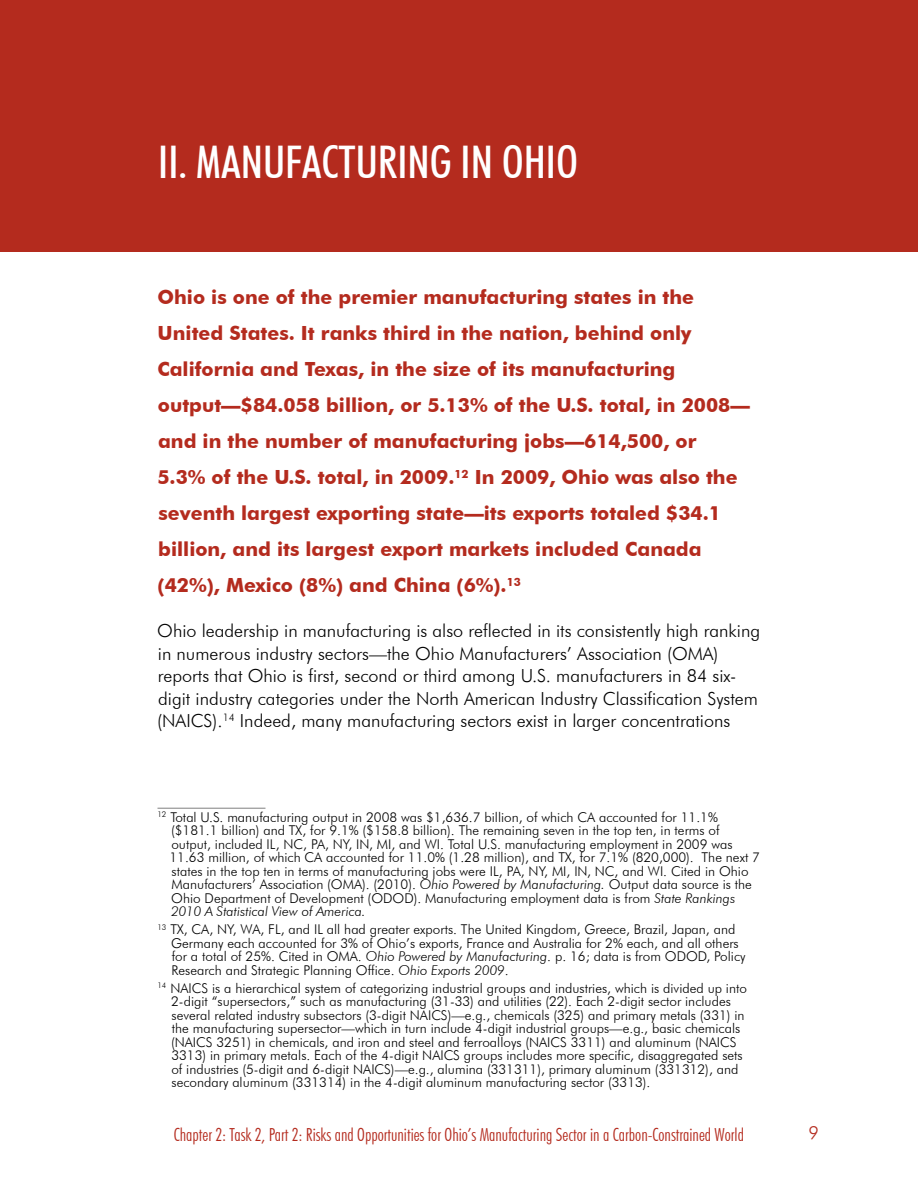
<style>
.page{position:relative;width:918px;height:1188px;background:#fff}
.page>*{position:absolute;margin:0;border:0;box-sizing:border-box;transform-origin:0 0}
.t1{font:500 condensed 45px "Futura BT";color:#fff}
.t2{font:700 19.5px/36px "Futura BT";color:#b42b1e}
.t3{font:300 18px/22.5px "Futura BT";color:#000}
.t4{font:300 condensed 18px "Futura BT";color:#b42b1e}
.t5{font:300 18px "Futura BT";color:#b42b1e}
.t6{font:300 13.5px/13.5px "Futura BT";color:#000}
.s1{font-style:italic}
</style>
<div class="page">
<div style="left:0;top:0;width:918px;height:252px;background:#b42b1e"></div>
<hr style="left:158px;top:808px;width:108px;height:1px;background:#808080">
<h1 class="t1" style="left:158px;top:135px;width:417px">II. MANUFACTURING IN OHIO</h1>
<p class="t2" style="left:157px;top:279px;width:594px">Ohio is one of the premier manufacturing states in the United States. It ranks third in the nation, behind only California and Texas, in the size of its manufacturing output—$84.058 billion, or 5.13% of the U.S. total, in 2008— and in the number of manufacturing jobs—614,500, or<br>5.3% of the U.S. total, in 2009.<sup>12</sup> In 2009, Ohio was also the seventh largest exporting state—its exports totaled $34.1 billion, and its largest export markets included Canada (42%), Mexico (8%) and China (6%).<sup>13</sup></p>
<p class="t3" style="left:157px;top:619px;width:604px">Ohio leadership in manufacturing is also reflected in its consistently high ranking in numerous industry sectors—the Ohio Manufacturers’ Association (OMA) reports that Ohio is first, second or third among U.S. manufacturers in 84 six&shy;digit industry categories under the North American Industry Classification System (NAICS).<sup>14</sup> Indeed, many manufacturing sectors exist in larger concentrations</p>
<p class="t6" style="left:169px;top:810px;width:592px;text-indent:-12px"><sup>12</sup> Total U.S. manufacturing output in 2008 was $1,636.7 billion, of which CA accounted for 11.1% ($181.1 billion) and TX, for 9.1% ($158.8 billion). The remaining seven in the top ten, in terms of output, included IL, NC, PA, NY, IN, MI, and WI. Total U.S. manufacturing employment in 2009 was 11.63 million, of which CA accounted for 11.0% (1.28 million), and TX, for 7.1% (820,000). The next 7 states in the top ten in terms of manufacturing jobs were IL, PA, NY, MI, IN, NC, and WI. Cited in Ohio Manufacturers’ Association (OMA). (2010). <span class="s1">Ohio Powered by Manufacturing.</span> Output data source is the Ohio Department of Development (ODOD). Manufacturing employment data is from <span class="s1">State Rankings 2010 A Statistical View of America.</span></p>
<p class="t6" style="left:171px;top:923px;width:576px;text-indent:-14px"><sup>13</sup> TX, CA, NY, WA, FL, and IL all had greater exports. The United Kingdom, Greece, Brazil, Japan, and Germany each accounted for 3% of Ohio’s exports, France and Australia for 2% each, and all others for a total of 25%. Cited in OMA. <span class="s1">Ohio Powered by Manufacturing</span>. p. 16; data is from ODOD, Policy Research and Strategic Planning Office. <span class="s1">Ohio Exports 2009</span>.</p>
<p class="t6" style="left:171px;top:981px;width:577px;text-indent:-14px"><sup>14</sup> NAICS is a hierarchical system of categorizing industrial groups and industries, which is divided up into 2-digit “supersectors,” such as manufacturing (31-33) and utilities (22). Each 2-digit sector includes several related industry subsectors (3-digit NAICS)—e.g., chemicals (325) and primary metals (331) in the manufacturing supersector—which in turn include 4-digit industrial groups—e.g., basic chemicals (NAICS 3251) in chemicals, and iron and steel and ferroalloys (NAICS 3311) and aluminum (NAICS 3313) in primary metals. Each of the 4-digit NAICS groups includes more specific, disaggregated sets of industries (5-digit and 6-digit NAICS)—e.g., alumina (331311), primary aluminum (331312), and secondary aluminum (331314) in the 4-digit aluminum manufacturing sector (3313).</p>
<h3 class="t4" style="left:174px;top:1124px;width:572px">Chapter 2: Task 2, Part 2: Risks and Opportunities for Ohio’s Manufacturing Sector in a Carbon-Constrained World</h3>
<h3 class="t5" style="left:809px;top:1121px;width:12px">9</h3>
</div>
